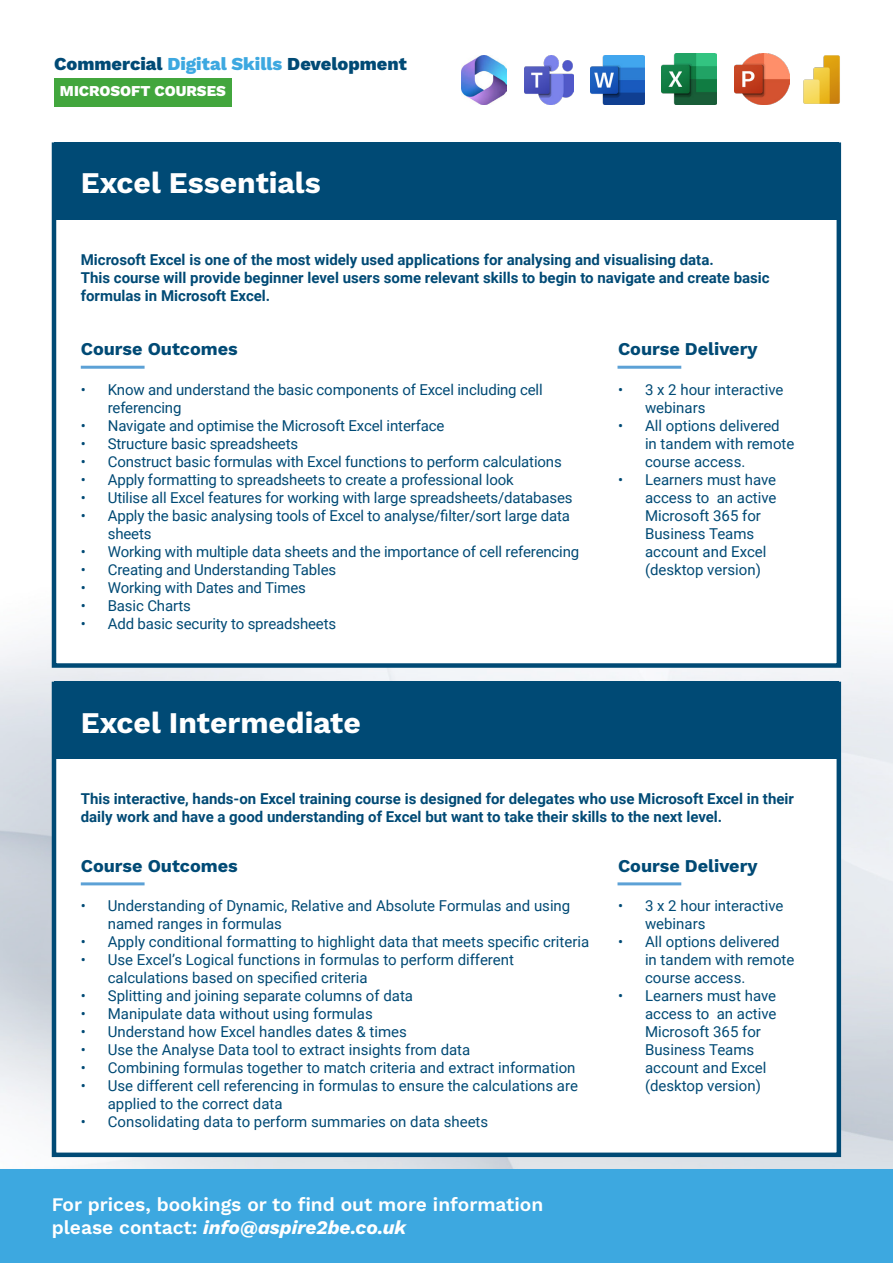
<style>
.page{position:relative;width:893px;height:1263px;background:#fff}
.page>*{position:absolute;margin:0;border:0;box-sizing:border-box;transform-origin:0 0}
.t1{font:30px "Work Sans";color:#fff}
.t2{font:19.2px/23.1px "Work Sans";color:#fff}
.t3{font:18.3px "Work Sans";color:#004a75}
.t4{font:18px "Work Sans";color:#004a75}
.t5{font:15px/18px "Roboto";color:#004a75}
.t6{font:700 15px/18px "Roboto";color:#004a75}
.t7{font:15px "Work Sans";color:#fff}
.s1{color:#3da8e0}
.s2{font-style:italic}
</style>
<div class="page">
<img style="left:0;top:553px;width:893px;height:616px">
<div style="left:0;top:1169px;width:893px;height:94px;background:#3da8e0"></div>
<img style="left:461px;top:55px;width:45px;height:50px">
<img style="left:591px;top:55px;width:53px;height:50px">
<img style="left:662px;top:54px;width:54px;height:51px">
<img style="left:789px;top:55px;width:51px;height:49px">
<img style="left:524px;top:55px;width:49px;height:50px">
<div style="left:54px;top:78px;width:178px;height:28px;background:#42a63d"></div>
<img style="left:734px;top:53px;width:55px;height:52px">
<div style="left:52px;top:142px;width:789px;height:526px;background:#fff;border:4px solid #004a75"></div>
<div style="left:52px;top:682px;width:789px;height:475px;background:#fff;border:4px solid #004a75"></div>
<div style="left:54px;top:682px;width:785px;height:77px;background:#004a75"></div>
<div style="left:54px;top:142px;width:785px;height:78px;background:#004a75"></div>
<hr style="left:81px;top:366px;width:64px;height:3px;background:#5ca1d6">
<hr style="left:81px;top:882px;width:64px;height:3px;background:#5ca1d6">
<hr style="left:617px;top:366px;width:64px;height:3px;background:#5ca1d6">
<hr style="left:617px;top:882px;width:64px;height:3px;background:#5ca1d6">
<p class="t3" style="left:54px;top:50px;width:354px">Commercial <span class="s1">Digital Skills</span> Development</p>
<p class="t7" style="left:60px;top:80px;width:167px">MICROSOFT COURSES</p>
<p class="t1" style="left:81px;top:160px;width:241px">Excel Essentials</p>
<p class="t6" style="left:81px;top:250px;width:634px">Microsoft Excel is one of the most widely used applications for analysing and visualising data.</p>
<p class="t6" style="left:81px;top:268px;width:690px">This course will provide beginner level users some relevant skills to begin to navigate and create basic formulas in Microsoft Excel.</p>
<p class="t4" style="left:81px;top:335px;width:159px">Course Outcomes</p>
<p class="t5" style="left:108px;top:380px;width:436px;text-indent:-27px">• Know and understand the basic components of Excel including cell referencing</p>
<p class="t5" style="left:81px;top:416px;width:365px">• Navigate and optimise the Microsoft Excel interface</p>
<p class="t5" style="left:81px;top:434px;width:219px">• Structure basic spreadsheets</p>
<p class="t5" style="left:81px;top:452px;width:482px">• Construct basic formulas with Excel functions to perform calculations</p>
<p class="t5" style="left:81px;top:470px;width:434px">• Apply formatting to spreadsheets to create a professional look</p>
<p class="t5" style="left:81px;top:488px;width:493px">• Utilise all Excel features for working with large spreadsheets/databases</p>
<p class="t5" style="left:108px;top:506px;width:464px;text-indent:-27px">• Apply the basic analysing tools of Excel to analyse/filter/sort large data sheets</p>
<p class="t5" style="left:81px;top:542px;width:500px">• Working with multiple data sheets and the importance of cell referencing</p>
<p class="t5" style="left:81px;top:560px;width:257px">• Creating and Understanding Tables</p>
<p class="t5" style="left:81px;top:578px;width:227px">• Working with Dates and Times</p>
<p class="t5" style="left:81px;top:596px;width:112px">• Basic Charts</p>
<p class="t5" style="left:81px;top:614px;width:257px">• Add basic security to spreadsheets</p>
<p class="t1" style="left:81px;top:700px;width:281px">Excel Intermediate</p>
<p class="t4" style="left:618px;top:335px;width:141px">Course Delivery</p>
<p class="t5" style="left:645px;top:380px;width:140px;text-indent:-27px">• 3 x 2 hour interactive webinars</p>
<p class="t5" style="left:645px;top:416px;width:151px;text-indent:-27px">• All options delivered in tandem with remote course access.</p>
<p class="t5" style="left:645px;top:470px;width:133px;text-indent:-27px">• Learners must have access to an active<br>Microsoft 365 for<br>Business Teams account and Excel (desktop version)</p>
<p class="t6" style="left:81px;top:789px;width:715px">This interactive, hands-on Excel training course is designed for delegates who use Microsoft Excel in their daily work and have a good understanding of Excel but want to take their skills to the next level.</p>
<p class="t4" style="left:81px;top:852px;width:159px">Course Outcomes</p>
<p class="t5" style="left:108px;top:896px;width:464px;text-indent:-27px">• Understanding of Dynamic, Relative and Absolute Formulas and using named ranges in formulas</p>
<p class="t5" style="left:81px;top:932px;width:510px">• Apply conditional formatting to highlight data that meets specific criteria</p>
<p class="t5" style="left:108px;top:950px;width:408px;text-indent:-27px">• Use Excel’s Logical functions in formulas to perform different calculations based on specified criteria</p>
<p class="t5" style="left:81px;top:986px;width:334px">• Splitting and joining separate columns of data</p>
<p class="t5" style="left:81px;top:1004px;width:294px">• Manipulate data without using formulas</p>
<p class="t5" style="left:81px;top:1022px;width:328px">• Understand how Excel handles dates &amp; times</p>
<p class="t5" style="left:81px;top:1040px;width:391px">• Use the Analyse Data tool to extract insights from data</p>
<p class="t5" style="left:81px;top:1058px;width:496px">• Combining formulas together to match criteria and extract information</p>
<p class="t5" style="left:108px;top:1076px;width:472px;text-indent:-27px">• Use different cell referencing in formulas to ensure the calculations are applied to the correct data</p>
<p class="t5" style="left:81px;top:1112px;width:409px">• Consolidating data to perform summaries on data sheets</p>
<p class="t2" style="left:52px;top:1192px;width:493px">For prices, bookings or to find out more information please contact: <span class="s2">info@aspire2be.co.uk</span></p>
<p class="t4" style="left:618px;top:852px;width:141px">Course Delivery</p>
<p class="t5" style="left:645px;top:896px;width:140px;text-indent:-27px">• 3 x 2 hour interactive webinars</p>
<p class="t5" style="left:645px;top:932px;width:151px;text-indent:-27px">• All options delivered in tandem with remote course access.</p>
<p class="t5" style="left:645px;top:986px;width:133px;text-indent:-27px">• Learners must have access to an active<br>Microsoft 365 for<br>Business Teams account and Excel (desktop version)</p>
</div>
